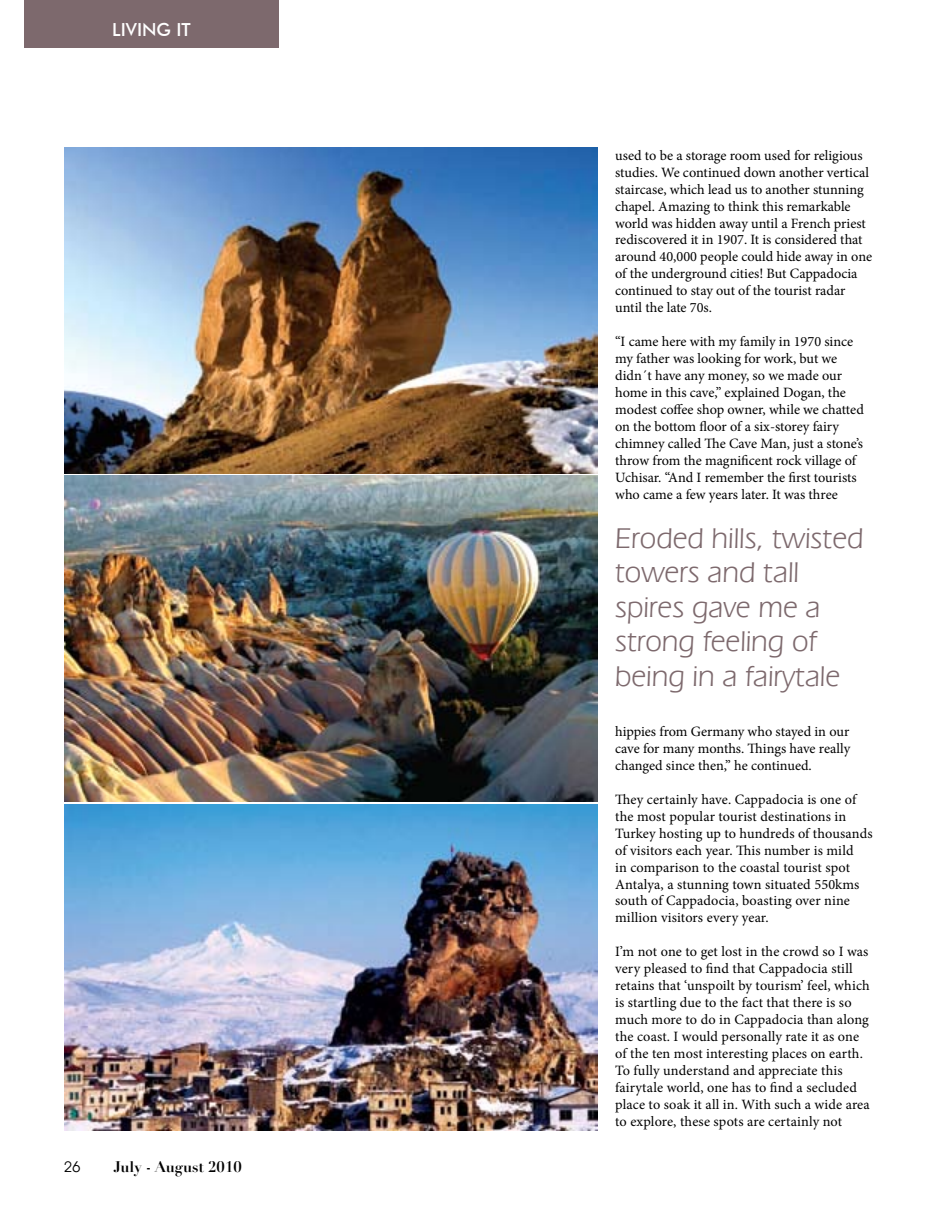
<style>
.page{position:relative;width:936px;height:1212px;background:#fff}
.page>*{position:absolute;margin:0;border:0;box-sizing:border-box;transform-origin:0 0}
.t1{font:30px/34.5px "Eras IT Cby BT";color:#7d696d}
.t2{font:500 18px "Futura BT";color:#fff}
.t3{font:700 15px "Didot";color:#000}
.t4{font:15px "Avant Garde IT Cby BT";color:#000}
.t5{font:14.25px/17px "Minion Pro";color:#000}
</style>
<div class="page">
<div style="left:25px;top:0;width:253px;height:48px;background:#7d696d"></div>
<img style="left:64px;top:476px;width:533px;height:326px">
<img style="left:64px;top:147px;width:533px;height:326px">
<img style="left:64px;top:804px;width:533px;height:326px">
<p class="t2" style="left:112px;top:19px;width:80px">LIVING IT</p>
<p class="t4" style="left:64px;top:1158px;width:18px">26</p>
<p class="t3" style="left:113px;top:1157px;width:130px">July - August 2010</p>
<p class="t5" style="left:615px;top:147px;width:258px">used to be a storage room used for religious studies. We continued down another vertical staircase, which lead us to another stunning chapel. Amazing to think this remarkable world was hidden away until a French priest rediscovered it in 1907. It is considered that around 40,000 people could hide away in one of the underground cities! But Cappadocia continued to stay out of the tourist radar until the late 70s.</p>
<p class="t5" style="left:615px;top:333px;width:250px">“I came here with my family in 1970 since my father was looking for work, but we didn´t have any money, so we made our home in this cave,” explained Dogan, the modest coffee shop owner, while we chatted on the bottom floor of a six-storey fairy chimney called The Cave Man, just a stone’s throw from the magnificent rock village of Uchisar. “And I remember the first tourists who came a few years later. It was three</p>
<h1 class="t1" style="left:615px;top:520px;width:250px">Eroded hills, twisted towers and tall spires gave me a strong feeling of being in a fairytale</h1>
<p class="t5" style="left:615px;top:723px;width:236px;text-align:justify">hippies from Germany who stayed in our cave for many months. Things have really changed since then,” he continued.</p>
<p class="t5" style="left:615px;top:791px;width:259px">They certainly have. Cappadocia is one of the most popular tourist destinations in Turkey hosting up to hundreds of thousands of visitors each year. This number is mild<br>in comparison to the coastal tourist spot Antalya, a stunning town situated 550kms south of Cappadocia, boasting over nine million visitors every year.</p>
<p class="t5" style="left:615px;top:943px;width:256px">I’m not one to get lost in the crowd so I was very pleased to find that Cappadocia still retains that ‘unspoilt by tourism’ feel, which is startling due to the fact that there is so much more to do in Cappadocia than along the coast. I would personally rate it as one of the ten most interesting places on earth.<br>To fully understand and appreciate this fairytale world, one has to find a secluded place to soak it all in. With such a wide area to explore, these spots are certainly not</p>
</div>
